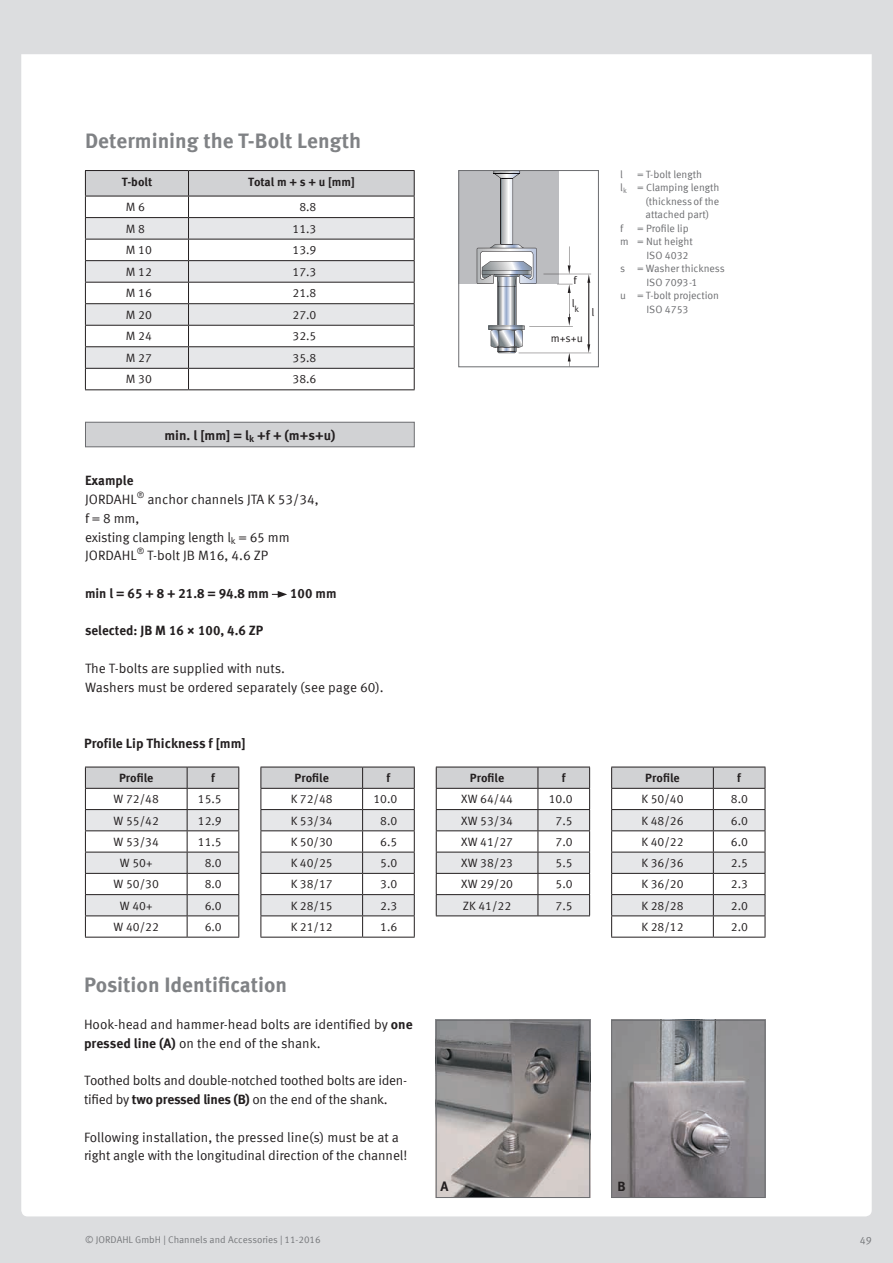
<style>
.page{position:relative;width:893px;height:1263px;background:#dcdddf}
.page>*{position:absolute;margin:0;border:0;box-sizing:border-box;transform-origin:0 0}
.t1{font:700 21px "Meta Pro";color:#808285}
.t2{font:13.5px/18.8px "Meta Pro";letter-spacing:-.005em;color:#231f20}
.t3{font:700 13.5px "Meta Pro";color:#231f20}
.t4{font:12px "Meta Pro";color:#231f20}
.t5{font:700 12px "Meta Pro";color:#231f20}
.t6{font:11.1px "Meta Pro";color:#231f20}
.t7{font:10.5px "Meta Pro";letter-spacing:-.005em;color:#6c6d70}
.t8{font:10.5px "Meta Pro";color:#76787b}
.t9{font:9.75px "Meta Pro";color:#76787b}
.s1{font-weight:700}
.s2{font-size:8.85px}
</style>
<div class="page">
<div style="left:21px;top:54px;width:851px;height:1162px;background:#fff"></div>
<hr style="left:85px;top:170px;width:104px;height:1px;background:#231f20">
<hr style="left:189px;top:170px;width:226px;height:1px;background:#231f20">
<svg style="left:85px;top:171px;width:330px;height:218px"></svg>
<hr style="left:85px;top:196px;width:104px;height:1px;background:#231f20">
<hr style="left:189px;top:196px;width:226px;height:1px;background:#231f20">
<hr style="left:85px;top:389px;width:104px;height:1px;background:#231f20">
<hr style="left:189px;top:389px;width:226px;height:1px;background:#231f20">
<div style="left:459px;top:171px;width:100px;height:113px;background:#bcbdc0"></div>
<svg style="left:477px;top:172px;width:114px;height:193px"></svg>
<div style="left:458px;top:170px;width:141px;height:197px;border:1px solid #6c6d70"></div>
<svg style="left:272px;top:591px;width:15px;height:7px"></svg>
<div style="left:85px;top:422px;width:329px;height:25px;background:#d1d2d4"></div>
<div style="left:85px;top:422px;width:330px;height:25px;border:1px solid #6c6d70"></div>
<svg style="left:85px;top:767px;width:154px;height:170px"></svg>
<hr style="left:85px;top:788px;width:102px;height:1px;background:#231f20">
<hr style="left:187px;top:788px;width:52px;height:1px;background:#231f20">
<hr style="left:85px;top:937px;width:102px;height:1px;background:#231f20">
<hr style="left:187px;top:937px;width:52px;height:1px;background:#231f20">
<svg style="left:260px;top:767px;width:155px;height:170px"></svg>
<hr style="left:260px;top:788px;width:103px;height:1px;background:#231f20">
<hr style="left:363px;top:788px;width:52px;height:1px;background:#231f20">
<hr style="left:260px;top:937px;width:103px;height:1px;background:#231f20">
<hr style="left:363px;top:937px;width:52px;height:1px;background:#231f20">
<svg style="left:436px;top:767px;width:154px;height:148px"></svg>
<hr style="left:436px;top:788px;width:102px;height:1px;background:#231f20">
<hr style="left:538px;top:788px;width:52px;height:1px;background:#231f20">
<hr style="left:436px;top:915px;width:102px;height:1px;background:#231f20">
<hr style="left:538px;top:915px;width:52px;height:1px;background:#231f20">
<svg style="left:611px;top:767px;width:155px;height:170px"></svg>
<hr style="left:611px;top:788px;width:102px;height:1px;background:#231f20">
<hr style="left:713px;top:788px;width:52px;height:1px;background:#231f20">
<hr style="left:611px;top:937px;width:102px;height:1px;background:#231f20">
<hr style="left:713px;top:937px;width:52px;height:1px;background:#231f20">
<img style="left:438px;top:1022px;width:150px;height:174px">
<div style="left:436px;top:1020px;width:154px;height:178px;border:1px solid #6c6d70"></div>
<img style="left:613px;top:1022px;width:150px;height:174px">
<div style="left:611px;top:1020px;width:154px;height:178px;border:1px solid #6c6d70"></div>
<h1 class="t1" style="left:85px;top:124px;width:278px">Determining the T-Bolt Length</h1>
<p class="t5" style="left:122px;top:172px;width:32px">T-bolt</p>
<p class="t5" style="left:248px;top:172px;width:108px">Total m + s + u [mm]</p>
<p class="t4" style="left:126px;top:198px;width:21px">M 6</p>
<p class="t4" style="left:299px;top:198px;width:19px">8.8</p>
<p class="t4" style="left:126px;top:219px;width:21px">M 8</p>
<p class="t4" style="left:292px;top:219px;width:25px">11.3</p>
<p class="t4" style="left:126px;top:241px;width:28px">M 10</p>
<p class="t4" style="left:292px;top:241px;width:25px">13.9</p>
<p class="t4" style="left:126px;top:263px;width:28px">M 12</p>
<p class="t4" style="left:292px;top:263px;width:25px">17.3</p>
<p class="t4" style="left:126px;top:284px;width:28px">M 16</p>
<p class="t4" style="left:292px;top:284px;width:25px">21.8</p>
<p class="t4" style="left:126px;top:306px;width:28px">M 20</p>
<p class="t4" style="left:292px;top:306px;width:25px">27.0</p>
<p class="t4" style="left:126px;top:327px;width:28px">M 24</p>
<p class="t4" style="left:292px;top:327px;width:25px">32.5</p>
<p class="t4" style="left:126px;top:349px;width:28px">M 27</p>
<p class="t4" style="left:292px;top:349px;width:25px">35.8</p>
<p class="t4" style="left:126px;top:370px;width:28px">M 30</p>
<p class="t4" style="left:292px;top:370px;width:25px">38.6</p>
<p class="t3" style="left:164px;top:424px;width:172px">min. l [mm] = l<sub>k</sub> +f + (m+s+u)</p>
<p class="t2" style="left:85px;top:470px;width:235px"><span class="s1">Example<br></span>JORDAHL<sup>®</sup> anchor channels JTA K 53/34, f = 8 mm,<br>existing clamping length l<sub>k</sub> = 65 mm<br>JORDAHL<sup>®</sup> T-bolt JB M16, 4.6 ZP</p>
<p class="t3" style="left:85px;top:583px;width:185px">min l = 65 + 8 + 21.8 = 94.8 mm</p>
<p class="t3" style="left:290px;top:583px;width:48px">100 mm</p>
<p class="t3" style="left:85px;top:620px;width:180px">selected: JB M 16 × 100, 4.6 ZP</p>
<p class="t2" style="left:85px;top:658px;width:300px">The T-bolts are supplied with nuts.<br>Washers must be ordered separately (see page 60).</p>
<p class="t3" style="left:84px;top:733px;width:163px">Profile Lip Thickness f [mm]</p>
<p class="t5" style="left:119px;top:768px;width:36px">Profile</p>
<p class="t5" style="left:211px;top:768px;width:5px">f</p>
<p class="t4" style="left:114px;top:790px;width:47px">W 72/48</p>
<p class="t4" style="left:198px;top:790px;width:25px">15.5</p>
<p class="t4" style="left:114px;top:811px;width:47px">W 55/42</p>
<p class="t4" style="left:198px;top:811px;width:25px">12.9</p>
<p class="t4" style="left:114px;top:833px;width:47px">W 53/34</p>
<p class="t4" style="left:198px;top:833px;width:25px">11.5</p>
<p class="t4" style="left:120px;top:854px;width:34px">W 50+</p>
<p class="t4" style="left:205px;top:854px;width:19px">8.0</p>
<p class="t4" style="left:114px;top:875px;width:47px">W 50/30</p>
<p class="t4" style="left:205px;top:875px;width:19px">8.0</p>
<p class="t4" style="left:120px;top:896px;width:34px">W 40+</p>
<p class="t4" style="left:205px;top:896px;width:19px">6.0</p>
<p class="t4" style="left:114px;top:918px;width:47px">W 40/22</p>
<p class="t4" style="left:205px;top:918px;width:19px">6.0</p>
<p class="t5" style="left:295px;top:768px;width:36px">Profile</p>
<p class="t5" style="left:387px;top:768px;width:5px">f</p>
<p class="t4" style="left:291px;top:790px;width:44px">K 72/48</p>
<p class="t4" style="left:373px;top:790px;width:25px">10.0</p>
<p class="t4" style="left:291px;top:811px;width:44px">K 53/34</p>
<p class="t4" style="left:380px;top:811px;width:19px">8.0</p>
<p class="t4" style="left:291px;top:833px;width:44px">K 50/30</p>
<p class="t4" style="left:380px;top:833px;width:19px">6.5</p>
<p class="t4" style="left:291px;top:854px;width:44px">K 40/25</p>
<p class="t4" style="left:380px;top:854px;width:19px">5.0</p>
<p class="t4" style="left:291px;top:875px;width:44px">K 38/17</p>
<p class="t4" style="left:380px;top:875px;width:19px">3.0</p>
<p class="t4" style="left:291px;top:896px;width:44px">K 28/15</p>
<p class="t4" style="left:380px;top:896px;width:19px">2.3</p>
<p class="t4" style="left:291px;top:918px;width:44px">K 21/12</p>
<p class="t4" style="left:380px;top:918px;width:19px">1.6</p>
<h1 class="t1" style="left:84px;top:968px;width:205px">Position Identification</h1>
<p class="t2" style="left:84px;top:1014px;width:330px">Hook-head and hammer-head bolts are identified by <span class="s1">one pressed line (A)</span> on the end of the shank.</p>
<p class="t2" style="left:84px;top:1070px;width:325px">Toothed bolts and double-notched toothed bolts are iden&shy;tified by <span class="s1">two pressed lines (B)</span> on the end of the shank.</p>
<p class="t2" style="left:84px;top:1127px;width:325px">Following installation, the pressed line(s) must be at a right angle with the longitudinal direction of the channel!</p>
<p class="t6" style="left:573px;top:272px;width:5px">f</p>
<p class="t6" style="left:572px;top:299px;width:24px">l<span class="s2">k</span> l</p>
<p class="t6" style="left:551px;top:330px;width:34px">m+s+u</p>
<p class="t7" style="left:620px;top:166px;width:4px">l</p>
<p class="t7" style="left:637px;top:166px;width:67px">= T-bolt length</p>
<p class="t7" style="left:620px;top:180px;width:101px">l<sub>k</sub> = Clamping length</p>
<p class="t7" style="left:646px;top:193px;width:75px">(thickness of the</p>
<p class="t7" style="left:646px;top:207px;width:65px">attached part)</p>
<p class="t7" style="left:620px;top:220px;width:5px">f</p>
<p class="t7" style="left:637px;top:220px;width:53px">= Profile lip</p>
<p class="t7" style="left:620px;top:234px;width:74px">m = Nut height</p>
<p class="t7" style="left:646px;top:247px;width:44px">ISO 4032</p>
<p class="t7" style="left:620px;top:261px;width:106px">s = Washer thickness</p>
<p class="t7" style="left:646px;top:274px;width:52px">ISO 7093-1</p>
<p class="t7" style="left:620px;top:288px;width:101px">u = T-bolt projection</p>
<p class="t7" style="left:646px;top:301px;width:44px">ISO 4753</p>
<p class="t5" style="left:470px;top:768px;width:36px">Profile</p>
<p class="t5" style="left:562px;top:768px;width:5px">f</p>
<p class="t4" style="left:461px;top:790px;width:53px">XW 64/44</p>
<p class="t4" style="left:549px;top:790px;width:25px">10.0</p>
<p class="t4" style="left:461px;top:811px;width:53px">XW 53/34</p>
<p class="t4" style="left:555px;top:811px;width:19px">7.5</p>
<p class="t4" style="left:461px;top:833px;width:53px">XW 41/27</p>
<p class="t4" style="left:555px;top:833px;width:19px">7.0</p>
<p class="t4" style="left:461px;top:854px;width:53px">XW 38/23</p>
<p class="t4" style="left:555px;top:854px;width:19px">5.5</p>
<p class="t4" style="left:461px;top:875px;width:53px">XW 29/20</p>
<p class="t4" style="left:555px;top:875px;width:19px">5.0</p>
<p class="t4" style="left:463px;top:896px;width:50px">ZK 41/22</p>
<p class="t4" style="left:555px;top:896px;width:19px">7.5</p>
<p class="t5" style="left:645px;top:768px;width:36px">Profile</p>
<p class="t5" style="left:737px;top:768px;width:5px">f</p>
<p class="t4" style="left:641px;top:790px;width:44px">K 50/40</p>
<p class="t4" style="left:731px;top:790px;width:19px">8.0</p>
<p class="t4" style="left:641px;top:811px;width:44px">K 48/26</p>
<p class="t4" style="left:731px;top:811px;width:19px">6.0</p>
<p class="t4" style="left:641px;top:833px;width:44px">K 40/22</p>
<p class="t4" style="left:731px;top:833px;width:19px">6.0</p>
<p class="t4" style="left:641px;top:854px;width:44px">K 36/36</p>
<p class="t4" style="left:731px;top:854px;width:19px">2.5</p>
<p class="t4" style="left:641px;top:875px;width:44px">K 36/20</p>
<p class="t4" style="left:731px;top:875px;width:19px">2.3</p>
<p class="t4" style="left:641px;top:896px;width:44px">K 28/28</p>
<p class="t4" style="left:731px;top:896px;width:19px">2.0</p>
<p class="t4" style="left:641px;top:918px;width:44px">K 28/12</p>
<p class="t4" style="left:731px;top:918px;width:19px">2.0</p>
<p class="t3" style="left:441px;top:1176px;width:9px">A</p>
<p class="t3" style="left:618px;top:1176px;width:10px">B</p>
<p class="t9" style="left:85px;top:1232px;width:237px">© JORDAHL GmbH | Channels and Accessories | 11-2016</p>
<p class="t8" style="left:860px;top:1232px;width:13px">49</p>
</div>
